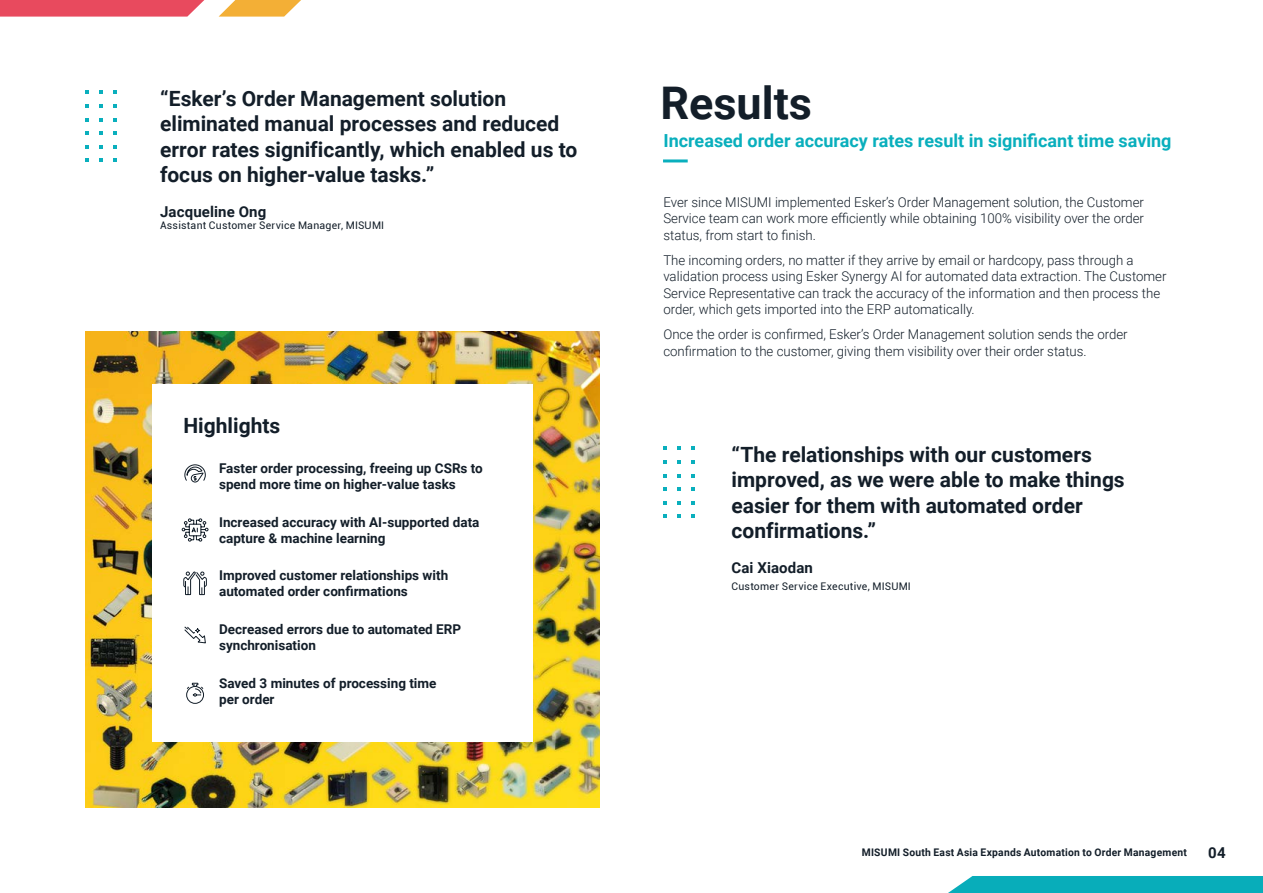
<style>
.page{position:relative;width:1263px;height:893px;background:#fff}
.page>*{position:absolute;margin:0;border:0;box-sizing:border-box;transform-origin:0 0}
.t1{font:700 45px "Roboto";color:#131e29}
.t2{font:700 21px/25.2px "Roboto";color:#131e29}
.t3{font:700 18px "Roboto";color:#09afbd}
.t4{font:700 15px "Roboto";letter-spacing:.01em;color:#131e29}
.t5{font:300 13.5px/16.5px "Roboto";color:#131e29}
.t6{font:700 13.5px/16.2px "Roboto";color:#131e29}
.t7{font:10.5px "Roboto";letter-spacing:.02em;color:#131e29}
.t8{font:700 10.5px "Roboto";letter-spacing:.02em;color:#131e29}
</style>
<div class="page">
<img style="left:85px;top:332px;width:515px;height:476px">
<svg style="left:85px;top:158px;width:4px;height:4px"></svg>
<svg style="left:85px;top:145px;width:4px;height:4px"></svg>
<svg style="left:85px;top:131px;width:4px;height:4px"></svg>
<svg style="left:99px;top:158px;width:4px;height:4px"></svg>
<svg style="left:99px;top:145px;width:4px;height:4px"></svg>
<svg style="left:99px;top:131px;width:4px;height:4px"></svg>
<svg style="left:113px;top:158px;width:4px;height:4px"></svg>
<svg style="left:113px;top:145px;width:4px;height:4px"></svg>
<svg style="left:113px;top:131px;width:4px;height:4px"></svg>
<svg style="left:85px;top:118px;width:4px;height:4px"></svg>
<svg style="left:85px;top:104px;width:4px;height:4px"></svg>
<svg style="left:85px;top:90px;width:4px;height:4px"></svg>
<svg style="left:99px;top:118px;width:4px;height:4px"></svg>
<svg style="left:99px;top:104px;width:4px;height:4px"></svg>
<svg style="left:99px;top:90px;width:4px;height:4px"></svg>
<svg style="left:113px;top:118px;width:4px;height:4px"></svg>
<svg style="left:113px;top:104px;width:4px;height:4px"></svg>
<svg style="left:113px;top:90px;width:4px;height:4px"></svg>
<svg style="left:663px;top:514px;width:4px;height:4px"></svg>
<svg style="left:663px;top:501px;width:4px;height:4px"></svg>
<svg style="left:663px;top:487px;width:4px;height:4px"></svg>
<svg style="left:677px;top:514px;width:4px;height:4px"></svg>
<svg style="left:677px;top:501px;width:4px;height:4px"></svg>
<svg style="left:677px;top:487px;width:4px;height:4px"></svg>
<svg style="left:691px;top:514px;width:4px;height:4px"></svg>
<svg style="left:691px;top:501px;width:4px;height:4px"></svg>
<svg style="left:691px;top:487px;width:4px;height:4px"></svg>
<svg style="left:663px;top:474px;width:4px;height:4px"></svg>
<svg style="left:663px;top:460px;width:4px;height:4px"></svg>
<svg style="left:663px;top:446px;width:4px;height:4px"></svg>
<svg style="left:677px;top:474px;width:4px;height:4px"></svg>
<svg style="left:677px;top:460px;width:4px;height:4px"></svg>
<svg style="left:677px;top:446px;width:4px;height:4px"></svg>
<svg style="left:691px;top:474px;width:4px;height:4px"></svg>
<svg style="left:691px;top:460px;width:4px;height:4px"></svg>
<svg style="left:691px;top:446px;width:4px;height:4px"></svg>
<svg style="left:0;top:0;width:204px;height:17px;background:#e95568"></svg>
<svg style="left:219px;top:0;width:82px;height:17px"></svg>
<div style="left:948px;top:876px;width:315px;height:17px;background:#08adba"></div>
<svg style="left:152px;top:384px;width:381px;height:358px"></svg>
<hr style="left:663px;top:159px;width:25px;height:3px;background:#09afbd">
<svg style="left:181px;top:518px;width:28px;height:24px"></svg>
<svg style="left:183px;top:626px;width:23px;height:18px"></svg>
<svg style="left:183px;top:570px;width:24px;height:25px"></svg>
<svg style="left:184px;top:464px;width:22px;height:40px"></svg>
<svg style="left:186px;top:682px;width:18px;height:22px"></svg>
<h2 class="t2" style="left:160px;top:85px;width:419px">“Esker’s Order Management solution eliminated manual processes and reduced error rates significantly, which enabled us to focus on higher-value tasks.”</h2>
<p class="t4" style="left:160px;top:201px;width:108px">Jacqueline Ong</p>
<p class="t7" style="left:160px;top:218px;width:226px">Assistant Customer Service Manager, MISUMI</p>
<h2 class="t2" style="left:183px;top:412px;width:98px">Highlights</h2>
<p class="t6" style="left:219px;top:460px;width:265px">Faster order processing, freeing up CSRs to spend more time on higher-value tasks</p>
<p class="t6" style="left:219px;top:513px;width:262px">Increased accuracy with AI-supported data capture &amp; machine learning</p>
<p class="t6" style="left:219px;top:567px;width:231px">Improved customer relationships with automated order confirmations</p>
<p class="t6" style="left:219px;top:620px;width:244px">Decreased errors due to automated ERP synchronisation</p>
<p class="t6" style="left:219px;top:674px;width:219px">Saved 3 minutes of processing time per order</p>
<h1 class="t1" style="left:660px;top:71px;width:153px">Results</h1>
<h3 class="t3" style="left:663px;top:128px;width:510px">Increased order accuracy rates result in significant time saving</h3>
<p class="t5" style="left:663px;top:193px;width:482px;text-align:justify">Ever since MISUMI implemented Esker’s Order Management solution, the Customer Service team can work more efficiently while obtaining 100% visibility over the order status, from start to finish.</p>
<p class="t5" style="left:663px;top:251px;width:505px">The incoming orders, no matter if they arrive by email or hardcopy, pass through a validation process using Esker Synergy AI for automated data extraction. The Customer Service Representative can track the accuracy of the information and then process the order, which gets imported into the ERP automatically.</p>
<p class="t5" style="left:663px;top:326px;width:466px">Once the order is confirmed, Esker’s Order Management solution sends the order confirmation to the customer, giving them visibility over their order status.</p>
<h2 class="t2" style="left:731px;top:441px;width:395px">“The relationships with our customers improved, as we were able to make things easier for them with automated order confirmations.”</h2>
<p class="t4" style="left:731px;top:557px;width:83px">Cai Xiaodan</p>
<p class="t7" style="left:731px;top:579px;width:181px">Customer Service Executive, MISUMI</p>
<p class="t8" style="left:862px;top:845px;width:327px">MISUMI South East Asia Expands Automation to Order Management</p>
<p class="t4" style="left:1208px;top:842px;width:19px">04</p>
</div>
